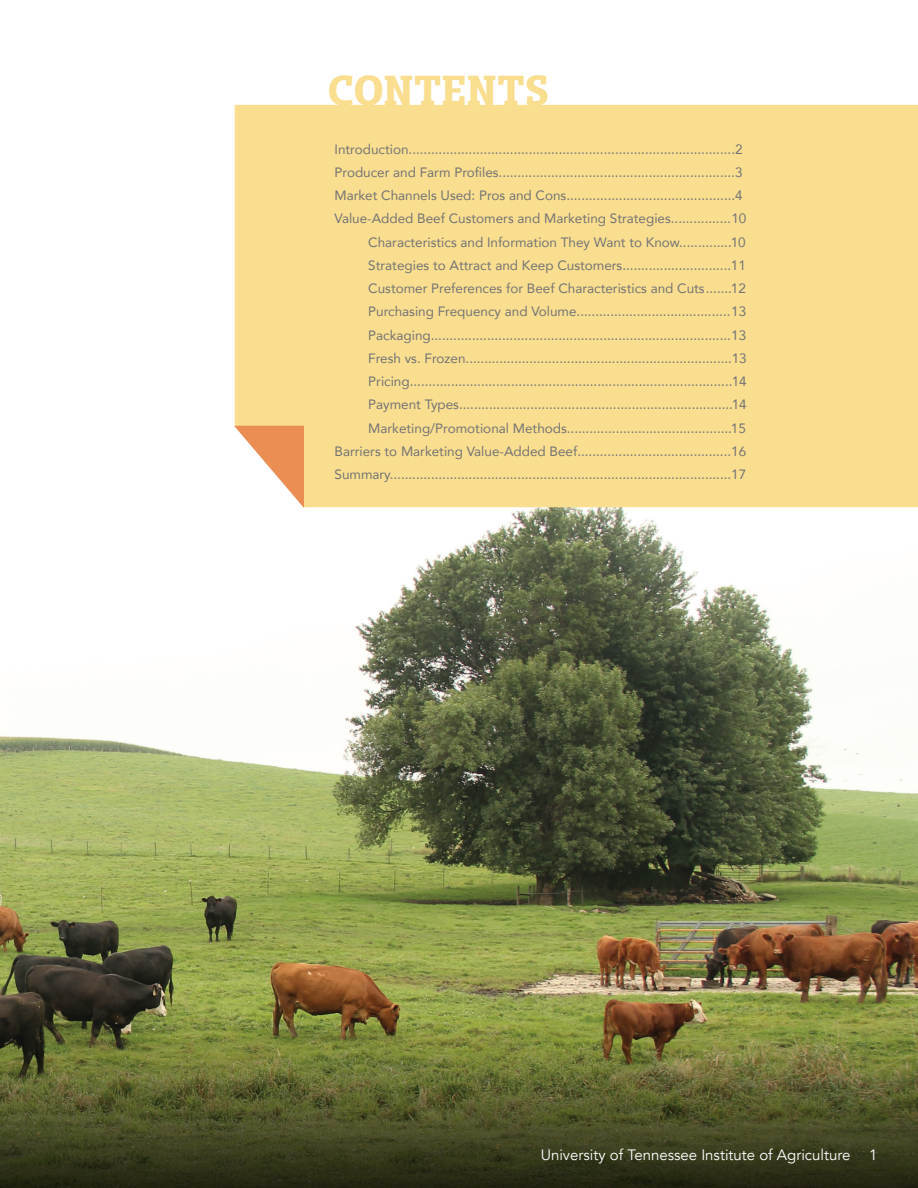
<style>
.page{position:relative;width:918px;height:1188px;background:#fff}
.page>*{position:absolute;margin:0;border:0;box-sizing:border-box;transform-origin:0 0}
.t1{font:700 39px "Bommer Slab";letter-spacing:.01em;color:#f9de90}
.t2{font:15px "Avenir";color:#fff}
.t3{font:13.5px "Avenir";color:#737374}
</style>
<div class="page">
<img style="left:0;top:306px;width:918px;height:708px">
<svg style="left:0;top:1014px;width:918px;height:174px;background:#575a2b"></svg>
<div style="left:235px;top:105px;width:683px;height:402px;background:#f9de90"></div>
<svg style="left:234px;top:426px;width:70px;height:82px"></svg>
<h1 class="t1" style="left:328px;top:61px;width:222px">CONTENTS</h1>
<p class="t3" style="left:334px;top:138px;width:410px">Introduction.......................................................................................2</p>
<p class="t3" style="left:334px;top:161px;width:410px">Producer and Farm Profiles...............................................................3</p>
<p class="t3" style="left:334px;top:185px;width:410px">Market Channels Used: Pros and Cons.............................................4</p>
<p class="t3" style="left:334px;top:208px;width:413px">Value-Added Beef Customers and Marketing Strategies................10</p>
<p class="t3" style="left:368px;top:231px;width:379px">Characteristics and Information They Want to Know..............10</p>
<p class="t3" style="left:368px;top:254px;width:379px">Strategies to Attract and Keep Customers.............................11</p>
<p class="t3" style="left:368px;top:278px;width:379px">Customer Preferences for Beef Characteristics and Cuts.......12</p>
<p class="t3" style="left:368px;top:301px;width:380px">Purchasing Frequency and Volume.........................................13</p>
<p class="t3" style="left:368px;top:324px;width:380px">Packaging................................................................................13</p>
<p class="t3" style="left:368px;top:347px;width:380px">Fresh vs. Frozen.......................................................................13</p>
<p class="t3" style="left:368px;top:371px;width:380px">Pricing......................................................................................14</p>
<p class="t3" style="left:368px;top:394px;width:380px">Payment Types.........................................................................14</p>
<p class="t3" style="left:368px;top:417px;width:379px">Marketing/Promotional Methods............................................15</p>
<p class="t3" style="left:334px;top:440px;width:413px">Barriers to Marketing Value-Added Beef.........................................16</p>
<p class="t3" style="left:334px;top:464px;width:413px">Summary...........................................................................................17</p>
<p class="t2" style="left:541px;top:1146px;width:338px">University of Tennessee Institute of Agriculture 1</p>
</div>
